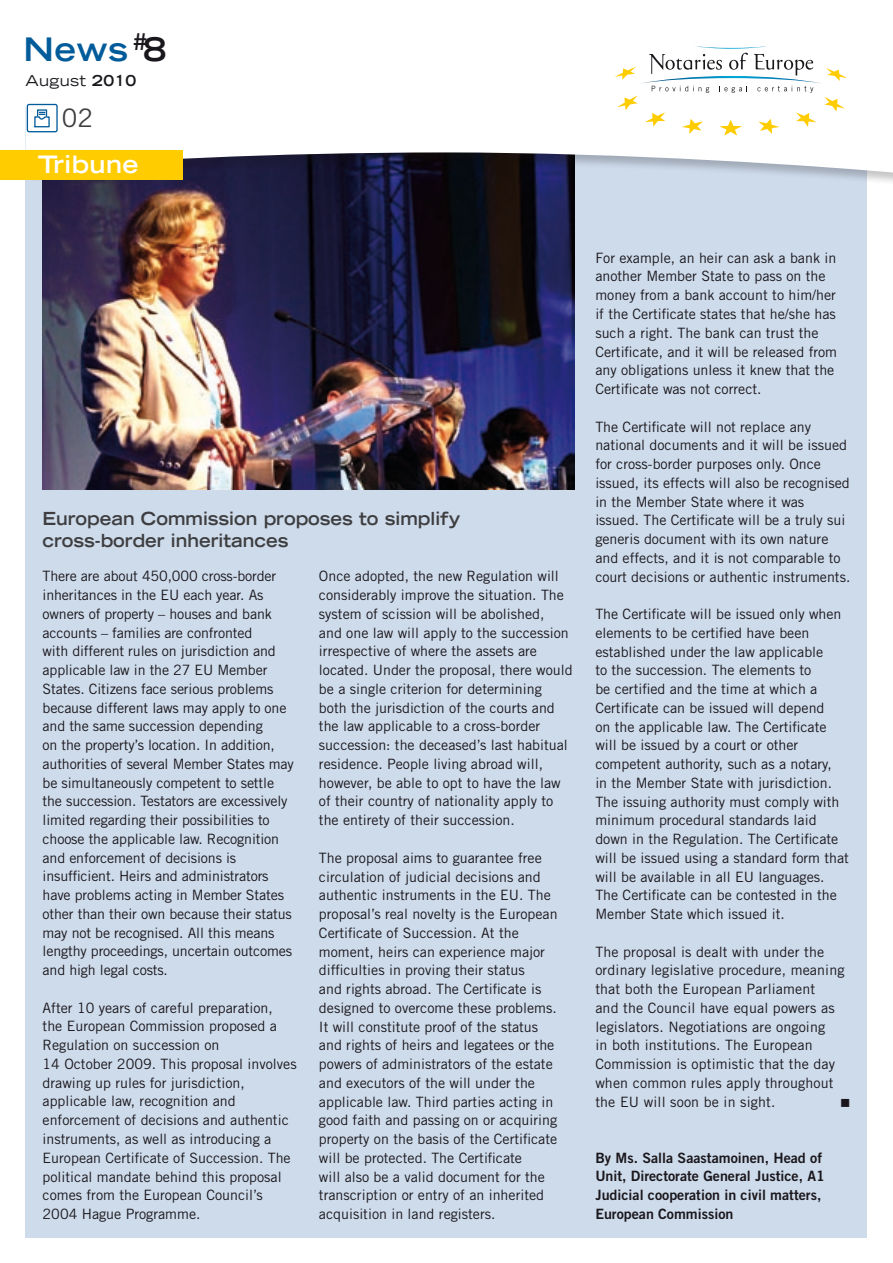
<style>
.page{position:relative;width:893px;height:1263px;background:#fff}
.page>*{position:absolute;margin:0;border:0;box-sizing:border-box;transform-origin:0 0}
.t1{font:700 expanded 32.4px "Trade Gothic LT Std";color:#005b9a}
.t2{font:25.5px "Trade Gothic LT Std";color:#3e3e40}
.t3{font:700 expanded 24px "Trade Gothic LT Std";letter-spacing:.02em;color:#fff}
.t4{font:700 expanded 18px/21.8px "Trade Gothic LT Std";color:#3e3e40}
.t5{font:expanded 15px "Trade Gothic LT Std";letter-spacing:.02em;color:#1a171c}
.t6{font:14.25px/18.8px "Trade Gothic LT Std";color:#1a171c}
.t7{font:14.25px/18.8px "Trade Gothic LT Std Bd 2";color:#1a171c}
.t8{font:13.8px "Wingdings";color:#1a171c}
.s1{color:#1a171c}
.s2{font-weight:700}
</style>
<div class="page">
<div style="left:26px;top:107px;width:841px;height:1130px;background:#cedbeb"></div>
<img style="left:43px;top:188px;width:531px;height:301px">
<div style="left:25px;top:26px;width:868px;height:162px;background:#1a171c;opacity:.25"></div>
<svg style="left:26px;top:27px;width:867px;height:147px"></svg>
<svg style="left:615px;top:46px;width:232px;height:90px"></svg>
<div style="left:0;top:150px;width:183px;height:30px;background:#fc0"></div>
<div style="left:27px;top:104px;width:30px;height:28px;background:#fff;border-radius:2px"></div>
<div style="left:27px;top:104px;width:31px;height:28px;border:1px solid #005b9a;border-radius:2px"></div>
<svg style="left:37px;top:109px;width:10px;height:3px"></svg>
<svg style="left:34px;top:112px;width:16px;height:16px"></svg>
<h1 class="t1" style="left:23px;top:28px;width:145px">News <sup>#</sup><span class="s1">8</span></h1>
<p class="t5" style="left:26px;top:71px;width:112px">August <span class="s2">2010</span></p>
<h2 class="t2" style="left:62px;top:102px;width:33px">02</h2>
<h3 class="t3" style="left:38px;top:149px;width:102px">Tribune</h3>
<p class="t4" style="left:43px;top:507px;width:420px">European Commission proposes to simplify cross-border inheritances</p>
<p class="t6" style="left:43px;top:567px;width:253px">There are about 450,000 cross-border inheritances in the EU each year. As owners of property – houses and bank accounts – families are confronted<br>with different rules on jurisdiction and applicable law in the 27 EU Member States. Citizens face serious problems because different laws may apply to one and the same succession depending<br>on the property’s location. In addition, authorities of several Member States may be simultaneously competent to settle the succession. Testators are excessively limited regarding their possibilities to choose the applicable law. Recognition and enforcement of decisions is insufficient. Heirs and administrators have problems acting in Member States other than their own because their status may not be recognised. All this means lengthy proceedings, uncertain outcomes and high legal costs.</p>
<p class="t6" style="left:43px;top:998px;width:256px">After 10 years of careful preparation,<br>the European Commission proposed a Regulation on succession on<br>14 October 2009. This proposal involves drawing up rules for jurisdiction, applicable law, recognition and enforcement of decisions and authentic instruments, as well as introducing a European Certificate of Succession. The political mandate behind this proposal comes from the European Council’s 2004 Hague Programme.</p>
<p class="t6" style="left:319px;top:567px;width:255px">Once adopted, the new Regulation will considerably improve the situation. The system of scission will be abolished,<br>and one law will apply to the succession irrespective of where the assets are located. Under the proposal, there would be a single criterion for determining both the jurisdiction of the courts and the law applicable to a cross-border succession: the deceased’s last habitual residence. People living abroad will, however, be able to opt to have the law of their country of nationality apply to the entirety of their succession.</p>
<p class="t6" style="left:319px;top:848px;width:240px">The proposal aims to guarantee free circulation of judicial decisions and authentic instruments in the EU. The proposal’s real novelty is the European Certificate of Succession. At the moment, heirs can experience major difficulties in proving their status<br>and rights abroad. The Certificate is designed to overcome these problems.<br>It will constitute proof of the status and rights of heirs and legatees or the powers of administrators of the estate and executors of the will under the applicable law. Third parties acting in good faith and passing on or acquiring property on the basis of the Certificate will be protected. The Certificate<br>will also be a valid document for the transcription or entry of an inherited acquisition in land registers.</p>
<p class="t6" style="left:595px;top:248px;width:243px">For example, an heir can ask a bank in another Member State to pass on the money from a bank account to him/her if the Certificate states that he/she has such a right. The bank can trust the Certificate, and it will be released from any obligations unless it knew that the Certificate was not correct.</p>
<p class="t6" style="left:595px;top:417px;width:257px">The Certificate will not replace any national documents and it will be issued for cross-border purposes only. Once issued, its effects will also be recognised in the Member State where it was issued. The Certificate will be a truly sui generis document with its own nature and effects, and it is not comparable to court decisions or authentic instruments.</p>
<p class="t6" style="left:595px;top:604px;width:255px">The Certificate will be issued only when elements to be certified have been established under the law applicable<br>to the succession. The elements to<br>be certified and the time at which a Certificate can be issued will depend<br>on the applicable law. The Certificate will be issued by a court or other competent authority, such as a notary,<br>in the Member State with jurisdiction.<br>The issuing authority must comply with minimum procedural standards laid down in the Regulation. The Certificate will be issued using a standard form that will be available in all EU languages.<br>The Certificate can be contested in the Member State which issued it.</p>
<p class="t6" style="left:595px;top:942px;width:251px">The proposal is dealt with under the ordinary legislative procedure, meaning that both the European Parliament<br>and the Council have equal powers as legislators. Negotiations are ongoing<br>in both institutions. The European Commission is optimistic that the day when common rules apply throughout the EU will soon be in sight.</p>
<p class="t8" style="left:840px;top:1095px;width:12px">■</p>
<p class="t7" style="left:595px;top:1148px;width:231px">By Ms. Salla Saastamoinen, Head of Unit, Directorate General Justice, A1<br>Judicial cooperation in civil matters, European Commission</p>
</div>
